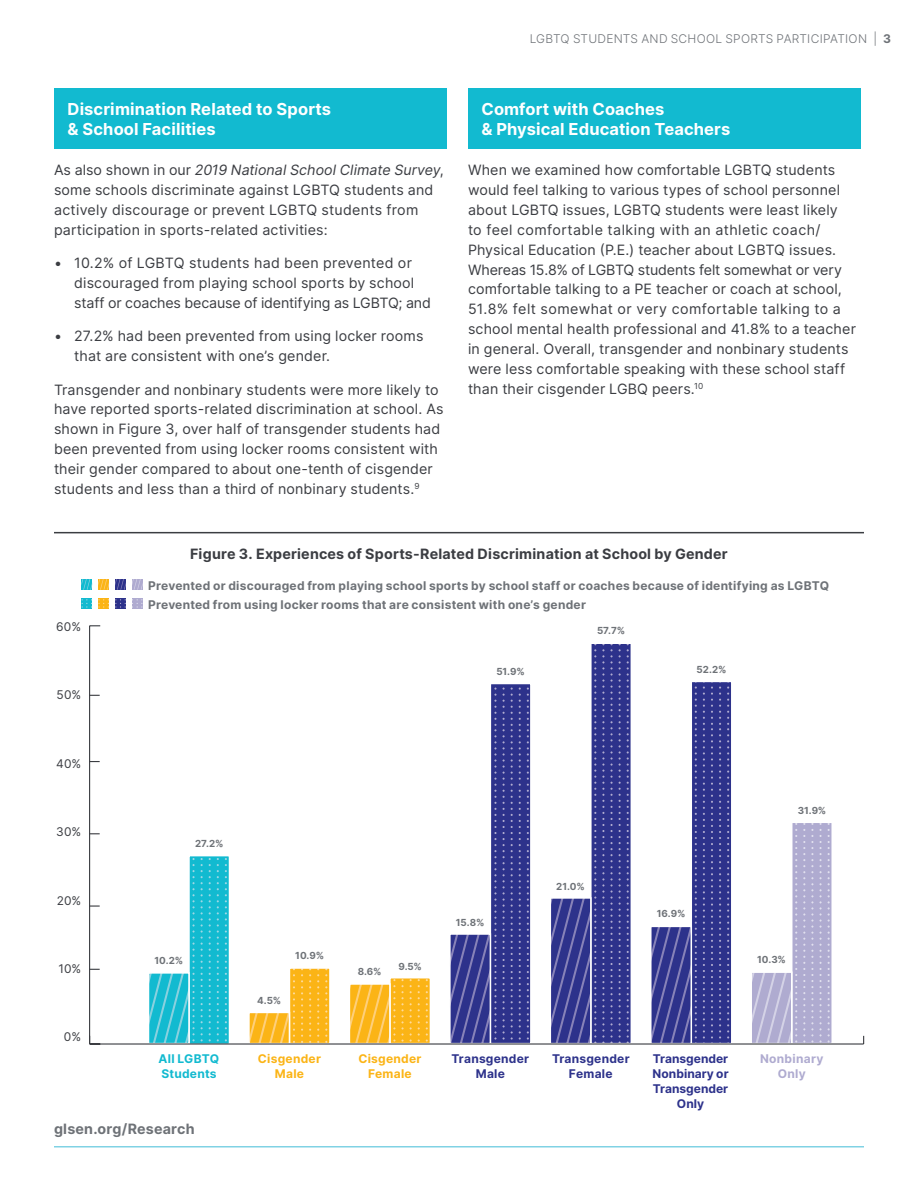
<style>
.page{position:relative;width:918px;height:1188px;background:#fff}
.page>*{position:absolute;margin:0;border:0;box-sizing:border-box;transform-origin:0 0}
.t1{font:700 16.5px/20px "Inter";letter-spacing:.005em;color:#fff}
.t2{font:14.25px/20px "Inter";letter-spacing:.01em;color:#3b3d42}
.t3{font:700 14.25px "Inter";letter-spacing:.015em;color:#3b3d42}
.t4{font:700 14.25px "Inter";letter-spacing:.01em;color:#6e7277}
.t5{font:700 12px/19.2px "Inter";letter-spacing:.02em;color:#6e7277}
.t6{font:700 12px/15px "Inter";letter-spacing:.005em;color:#2d328b;text-align:center}
.t7{font:300 12px "Inter";letter-spacing:.02em;color:#6e7277}
.t8{font:700 12px/15px "Inter";letter-spacing:.02em;color:#fbb416;text-align:center}
.t9{font:12px "Inter";letter-spacing:.015em;color:#3b3d42}
.t10{font:700 12px/15px "Inter";letter-spacing:.02em;color:#12bad0}
.t11{font:700 12px/15px "Inter";letter-spacing:.025em;color:#afabd0;text-align:center}
.t12{font:700 9.75px "Inter";letter-spacing:-.005em;color:#6e7277}
.s1{font-style:italic}
.s2{font-weight:700}
</style>
<div class="page">
<hr style="left:54px;top:1146px;width:810px;height:2px;background:#80d2e4">
<div style="left:54px;top:88px;width:392px;height:60px;background:#12bad0"></div>
<div style="left:468px;top:88px;width:392px;height:60px;background:#12bad0"></div>
<hr style="left:54px;top:532px;width:810px;height:1px;background:#3b3d42">
<svg style="left:82px;top:579px;width:10px;height:11px"></svg>
<svg style="left:98px;top:579px;width:11px;height:11px"></svg>
<svg style="left:115px;top:579px;width:11px;height:11px"></svg>
<svg style="left:132px;top:579px;width:11px;height:11px"></svg>
<svg style="left:82px;top:598px;width:10px;height:11px"></svg>
<svg style="left:98px;top:598px;width:11px;height:11px"></svg>
<svg style="left:115px;top:598px;width:11px;height:11px"></svg>
<svg style="left:132px;top:598px;width:11px;height:11px"></svg>
<svg style="left:753px;top:823px;width:79px;height:220px"></svg>
<div style="left:750px;top:971px;width:42px;height:73px;border:2px solid #fff"></div>
<svg style="left:653px;top:682px;width:78px;height:361px"></svg>
<div style="left:650px;top:926px;width:42px;height:118px;border:2px solid #fff"></div>
<svg style="left:553px;top:644px;width:78px;height:399px"></svg>
<div style="left:550px;top:897px;width:42px;height:147px;border:2px solid #fff"></div>
<svg style="left:452px;top:684px;width:79px;height:359px"></svg>
<div style="left:449px;top:933px;width:42px;height:111px;border:2px solid #fff"></div>
<svg style="left:352px;top:978px;width:78px;height:65px"></svg>
<div style="left:349px;top:983px;width:42px;height:61px;border:2px solid #fff"></div>
<svg style="left:251px;top:968px;width:79px;height:75px"></svg>
<div style="left:248px;top:1012px;width:42px;height:32px;border:2px solid #fff"></div>
<svg style="left:151px;top:856px;width:78px;height:187px"></svg>
<div style="left:148px;top:972px;width:42px;height:72px;border:2px solid #fff"></div>
<hr style="left:90px;top:1043px;width:774px;height:2px;background:#3b3d42">
<hr style="left:89px;top:626px;width:1px;height:418px;background:#3b3d42">
<svg style="left:90px;top:905px;width:10px;height:2px"></svg>
<p class="t1" style="left:68px;top:98px;width:265px">Discrimination Related to Sports &amp; School Facilities</p>
<p class="t2" style="left:54px;top:160px;width:391px">As also shown in our <span class="s1">2019 National School Climate Survey</span>, some schools discriminate against LGBTQ students and actively discourage or prevent LGBTQ students from participation in sports-related activities:</p>
<p class="t2" style="left:74px;top:253px;width:358px;text-indent:-20px">• 10.2% of LGBTQ students had been prevented or discouraged from playing school sports by school staff or coaches because of identifying as LGBTQ; and</p>
<p class="t2" style="left:74px;top:326px;width:351px;text-indent:-20px">• 27.2% had been prevented from using locker rooms that are consistent with one’s gender.</p>
<p class="t2" style="left:54px;top:379px;width:391px">Transgender and nonbinary students were more likely to have reported sports-related discrimination at school. As shown in Figure 3, over half of transgender students had been prevented from using locker rooms consistent with their gender compared to about one-tenth of cisgender students and less than a third of nonbinary students.<sup>9</sup></p>
<p class="t7" style="left:530px;top:30px;width:363px">LGBTQ STUDENTS AND SCHOOL SPORTS PARTICIPATION | <span class="s2">3</span></p>
<p class="t1" style="left:482px;top:98px;width:250px">Comfort with Coaches<br>&amp; Physical Education Teachers</p>
<p class="t2" style="left:468px;top:160px;width:389px">When we examined how comfortable LGBTQ students would feel talking to various types of school personnel about LGBTQ issues, LGBTQ students were least likely<br>to feel comfortable talking with an athletic coach/ Physical Education (P.E.) teacher about LGBTQ issues.<br>Whereas 15.8% of LGBTQ students felt somewhat or very comfortable talking to a PE teacher or coach at school, 51.8% felt somewhat or very comfortable talking to a school mental health professional and 41.8% to a teacher in general. Overall, transgender and nonbinary students were less comfortable speaking with these school staff than their cisgender LGBQ peers.<sup>10</sup></p>
<p class="t9" style="left:56px;top:618px;width:27px">60%</p>
<p class="t9" style="left:57px;top:686px;width:26px">50%</p>
<p class="t9" style="left:56px;top:755px;width:27px">40%</p>
<p class="t9" style="left:56px;top:823px;width:27px">30%</p>
<p class="t9" style="left:57px;top:891px;width:26px">20%</p>
<p class="t9" style="left:58px;top:960px;width:24px">10%</p>
<p class="t9" style="left:64px;top:1028px;width:19px">0%</p>
<p class="t3" style="left:190px;top:543px;width:539px">Figure 3. Experiences of Sports-Related Discrimination at School by Gender</p>
<p class="t5" style="left:148px;top:576px;width:683px">Prevented or discouraged from playing school sports by school staff or coaches because of identifying as LGBTQ<br>Prevented from using locker rooms that are consistent with one’s gender</p>
<p class="t12" style="left:597px;top:624px;width:30px">57.7%</p>
<p class="t12" style="left:496px;top:664px;width:30px">51.9%</p>
<p class="t12" style="left:697px;top:662px;width:31px">52.2%</p>
<p class="t12" style="left:195px;top:836px;width:30px">27.2%</p>
<p class="t12" style="left:154px;top:954px;width:30px">10.2%</p>
<p class="t12" style="left:257px;top:993px;width:25px">4.5%</p>
<p class="t12" style="left:295px;top:949px;width:30px">10.9%</p>
<p class="t12" style="left:358px;top:965px;width:25px">8.6%</p>
<p class="t12" style="left:398px;top:959px;width:25px">9.5%</p>
<p class="t12" style="left:456px;top:915px;width:30px">15.8%</p>
<p class="t12" style="left:556px;top:880px;width:30px">21.0%</p>
<p class="t12" style="left:657px;top:907px;width:30px">16.9%</p>
<p class="t12" style="left:798px;top:803px;width:30px">31.9%</p>
<p class="t12" style="left:757px;top:952px;width:30px">10.3%</p>
<p class="t10" style="left:159px;top:1051px;width:62px">All LGBTQ<br>Students</p>
<p class="t8" style="left:258px;top:1051px;width:65px">Cisgender<br>Male</p>
<p class="t8" style="left:358px;top:1051px;width:65px">Cisgender<br>Female</p>
<p class="t6" style="left:452px;top:1051px;width:79px">Transgender<br>Male</p>
<p class="t6" style="left:552px;top:1051px;width:79px">Transgender<br>Female</p>
<p class="t6" style="left:653px;top:1051px;width:78px">Transgender<br>Nonbinary or<br>Transgender<br>Only</p>
<p class="t11" style="left:760px;top:1051px;width:65px">Nonbinary<br>Only</p>
<p class="t4" style="left:54px;top:1118px;width:142px">glsen.org/Research</p>
</div>
